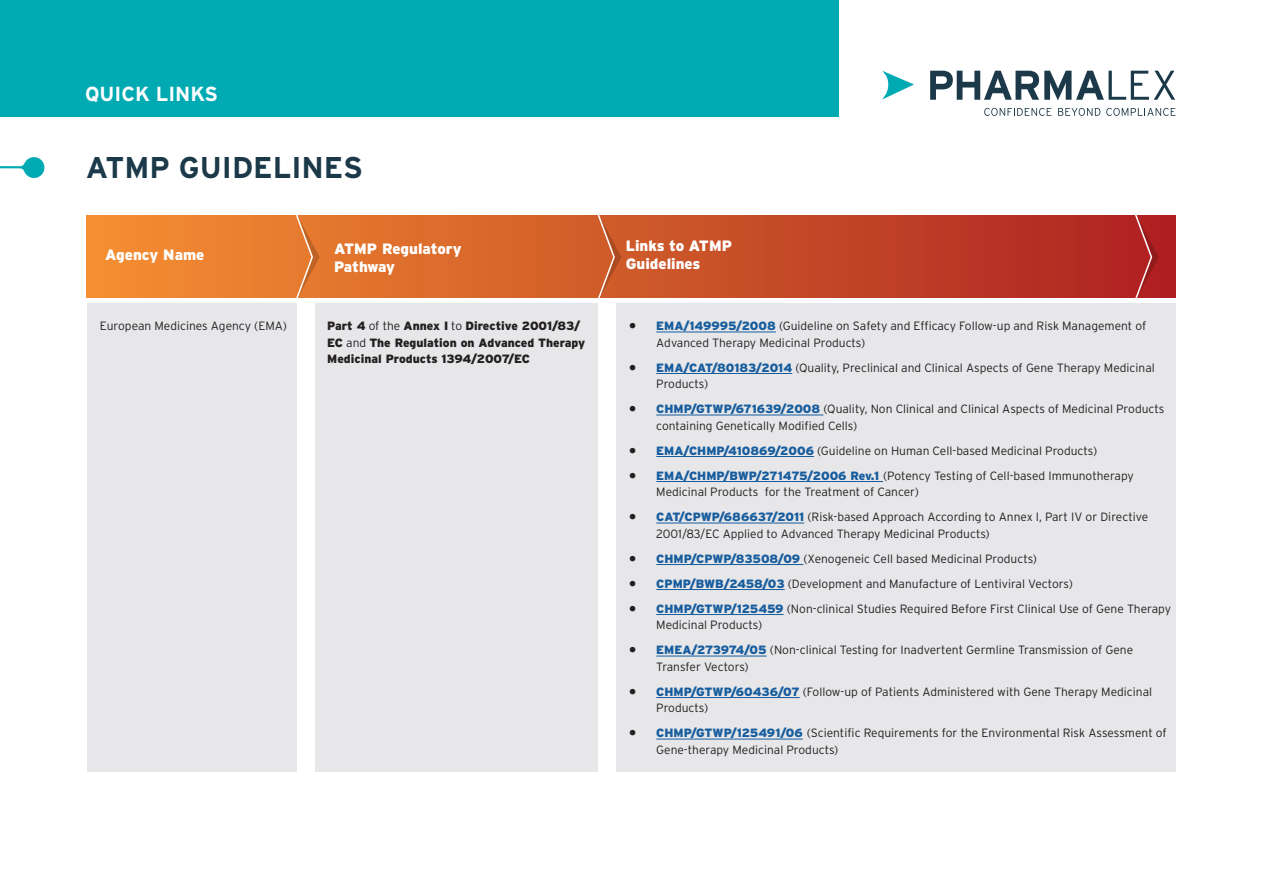
<style>
.page{position:relative;width:1263px;height:893px;background:#fff}
.page>*{position:absolute;margin:0;border:0;box-sizing:border-box;transform-origin:0 0}
.Heading_1{font:700 30px "Interstate";color:#1b3949}
.Heading_1-2{font:700 20.4px "Interstate";color:#fff}
.Section_header{font:900 15px/18px "Interstate";color:#fff}
.Body{font:300 12px/16.5px "Interstate";color:#231f20}
.Body-2{font:900 12px/16.5px "Interstate";color:#231f20}
.s1{font-weight:300}
.s2{font-weight:900}
.s3{font-weight:900;color:#175d9e}
</style>
<div class="page">
<svg style="left:930px;top:71px;width:245px;height:29px"></svg>
<svg style="left:882px;top:71px;width:32px;height:29px"></svg>
<svg style="left:984px;top:108px;width:67px;height:8px"></svg>
<svg style="left:1058px;top:108px;width:42px;height:8px"></svg>
<svg style="left:1106px;top:108px;width:69px;height:8px"></svg>
<svg style="left:0;top:157px;width:45px;height:21px"></svg>
<div style="left:87px;top:215px;width:1088px;height:82px;background:linear-gradient(to right,#f49032,#ac2122)"></div>
<div style="left:87px;top:304px;width:210px;height:468px;background:#e7e7e9"></div>
<div style="left:315px;top:304px;width:282px;height:468px;background:#e7e7e9"></div>
<div style="left:616px;top:304px;width:559px;height:468px;background:#e7e7e9"></div>
<hr style="left:656px;top:332px;width:120px;height:1px;background:#175d9e">
<hr style="left:656px;top:373px;width:136px;height:1px;background:#175d9e">
<hr style="left:656px;top:415px;width:167px;height:1px;background:#175d9e">
<hr style="left:656px;top:456px;width:158px;height:1px;background:#175d9e">
<hr style="left:656px;top:481px;width:227px;height:1px;background:#175d9e">
<hr style="left:656px;top:523px;width:148px;height:1px;background:#175d9e">
<hr style="left:656px;top:564px;width:147px;height:1px;background:#175d9e">
<hr style="left:656px;top:589px;width:129px;height:1px;background:#175d9e">
<hr style="left:656px;top:614px;width:128px;height:1px;background:#175d9e">
<hr style="left:656px;top:656px;width:111px;height:1px;background:#175d9e">
<hr style="left:656px;top:697px;width:144px;height:1px;background:#175d9e">
<hr style="left:656px;top:739px;width:147px;height:1px;background:#175d9e">
<svg style="left:294px;top:215px;width:26px;height:83px;background:#e27e3a"></svg>
<svg style="left:596px;top:215px;width:25px;height:83px;background:#ce6435"></svg>
<svg style="left:1133px;top:215px;width:26px;height:83px;background:#b12d2e"></svg>
<div style="left:0;top:0;width:839px;height:116px;background:#00aab2"></div>
<p class="Heading_1-2" style="left:85px;top:83px;width:134px">QUICK LINKS</p>
<p class="Heading_1" style="left:86px;top:151px;width:278px">ATMP GUIDELINES</p>
<p class="Section_header" style="left:105px;top:246px;width:101px">Agency Name</p>
<p class="Body" style="left:100px;top:318px;width:189px">European Medicines Agency (EMA)</p>
<p class="Section_header" style="left:334px;top:240px;width:129px">ATMP Regulatory<br>Pathway</p>
<p class="Body-2" style="left:327px;top:318px;width:259px">Part 4 <span class="s1">of the</span> Annex I <span class="s1">to</span> Directive 2001/83/<br>EC <span class="s1">and</span> The Regulation on Advanced Therapy<br>Medicinal Products 1394/2007/EC</p>
<p class="Section_header" style="left:626px;top:237px;width:108px">Links to ATMP<br>Guidelines</p>
<p class="Body" style="left:656px;top:318px;width:492px;text-indent:-27px"><span class="s2">•</span> <span class="s3">EMA/149995/2008</span> (Guideline on Safety and Efficacy Follow-up and Risk Management of<br>Advanced Therapy Medicinal Products)</p>
<p class="Body" style="left:656px;top:359px;width:500px;text-indent:-27px"><span class="s2">•</span> <span class="s3">EMA/CAT/80183/2014</span> (Quality, Preclinical and Clinical Aspects of Gene Therapy Medicinal<br>Products)</p>
<p class="Body" style="left:656px;top:401px;width:510px;text-indent:-27px"><span class="s2">•</span> <span class="s3">CHMP/GTWP/671639/2008</span> (Quality, Non Clinical and Clinical Aspects of Medicinal Products containing Genetically Modified Cells)</p>
<p class="Body" style="left:629px;top:442px;width:469px"><span class="s2">•</span> <span class="s3">EMA/CHMP/410869/2006</span> (Guideline on Human Cell-based Medicinal Products)</p>
<p class="Body" style="left:656px;top:467px;width:479px;text-indent:-27px"><span class="s2">•</span> <span class="s3">EMA/CHMP/BWP/271475/2006 Rev.1</span> (Potency Testing of Cell-based Immunotherapy<br>Medicinal Products for the Treatment of Cancer)</p>
<p class="Body" style="left:656px;top:509px;width:493px;text-indent:-27px"><span class="s2">•</span> <span class="s3">CAT/CPWP/686637/2011</span> (Risk-based Approach According to Annex I, Part IV or Directive<br>2001/83/EC Applied to Advanced Therapy Medicinal Products)</p>
<p class="Body" style="left:629px;top:550px;width:409px"><span class="s2">•</span> <span class="s3">CHMP/CPWP/83508/09</span> (Xenogeneic Cell based Medicinal Products)</p>
<p class="Body" style="left:629px;top:575px;width:445px"><span class="s2">•</span> <span class="s3">CPMP/BWB/2458/03</span> (Development and Manufacture of Lentiviral Vectors)</p>
<p class="Body" style="left:656px;top:600px;width:516px;text-indent:-27px"><span class="s2">•</span> <span class="s3">CHMP/GTWP/125459</span> (Non-clinical Studies Required Before First Clinical Use of Gene Therapy<br>Medicinal Products)</p>
<p class="Body" style="left:656px;top:642px;width:478px;text-indent:-27px"><span class="s2">•</span> <span class="s3">EMEA/273974/05</span> (Non-clinical Testing for Inadvertent Germline Transmission of Gene<br>Transfer Vectors)</p>
<p class="Body" style="left:656px;top:683px;width:497px;text-indent:-27px"><span class="s2">•</span> <span class="s3">CHMP/GTWP/60436/07</span> (Follow-up of Patients Administered with Gene Therapy Medicinal<br>Products)</p>
<p class="Body" style="left:656px;top:725px;width:512px;text-indent:-27px"><span class="s2">•</span> <span class="s3">CHMP/GTWP/125491/06</span> (Scientific Requirements for the Environmental Risk Assessment of<br>Gene-therapy Medicinal Products)</p>
</div>
